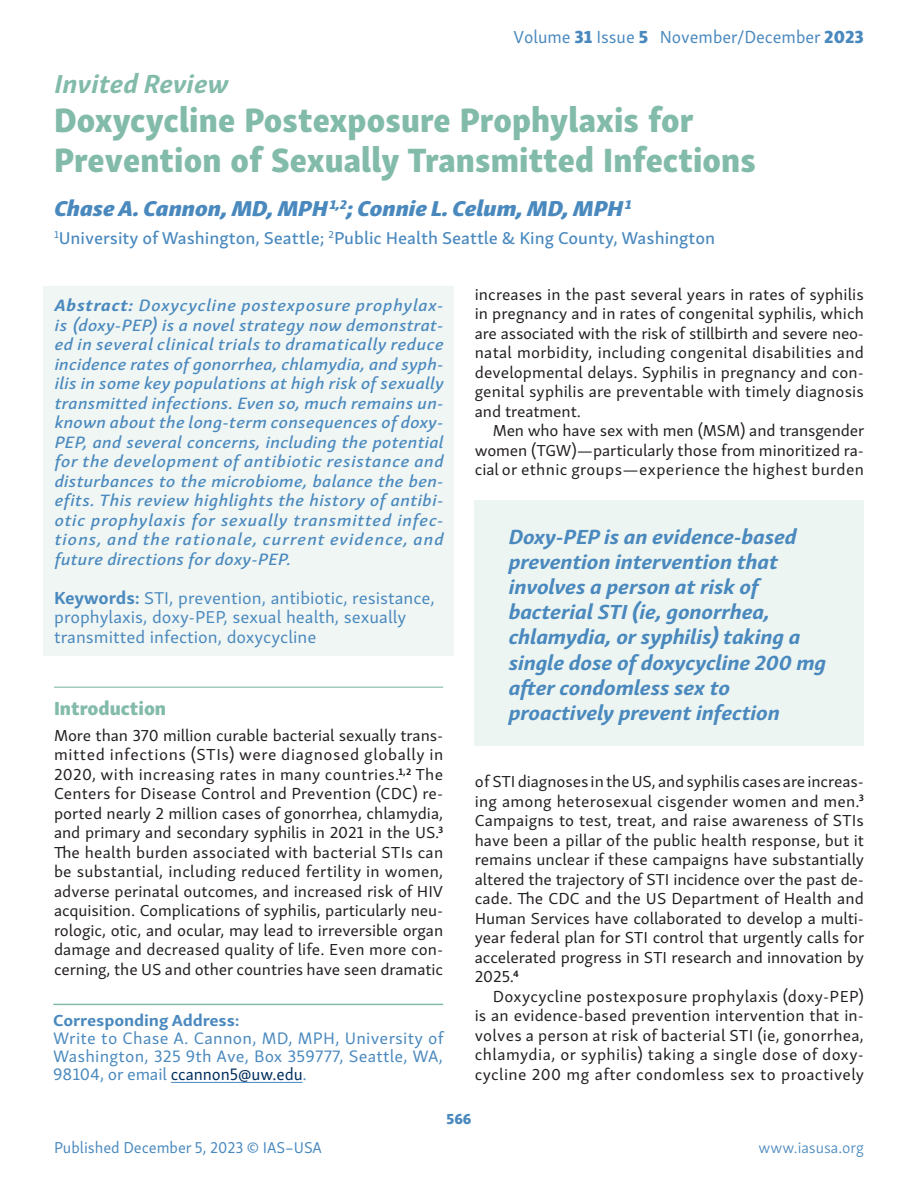
<style>
.page{position:relative;width:918px;height:1188px;background:#fff}
.page>*{position:absolute;margin:0;border:0;box-sizing:border-box;transform-origin:0 0}
.Title{font:34.65px/39.6px "Skolar Sans Latn Eb";letter-spacing:.005em;color:#83bbaa;scale:.95 1}
.Department_over_Title{font:italic 700 26.7px "Skolar Sans Latn";color:#83bbaa;scale:1.06 1}
.Author{font:22.2px "Skolar Sans Latn Eb It";letter-spacing:-.015em;color:#4a89be;scale:1.08 1}
.Call_Out{font:italic 700 21px/25.2px "Skolar Sans Latn";letter-spacing:-.01em;color:#4a89be;scale:1.1 1}
.Section_Head{font:19.5px "Skolar Sans Latn Eb";color:#83bbaa}
.t1{font:18px "Skolar Sans Latn";color:#4a89be}
.Keywords{font:17.7px/19.5px "Skolar Sans Latn";color:#4a89be;scale:1.05 1}
.Affiliation{font:17.7px "Skolar Sans Latn Me";color:#4a89be;scale:1.05 1}
.Send_correspondence{font:17.1px/18px "Skolar Sans Latn";letter-spacing:-.005em;color:#4a89be;text-align:justify;scale:1.05 1}
.Abstract{font:16.8px/19.5px "Skolar Sans Latn Me It";letter-spacing:.025em;color:#4a89be;text-align:justify;scale:1.13 1}
.Author_Correspondence{font:700 16.5px "Skolar Sans Latn";letter-spacing:-.005em;color:#4a89be;scale:1.1 1}
.Text_non-indent{font:16.35px/19.5px "Skolar Sans Latn";letter-spacing:-.005em;color:#231f20;text-align:justify;scale:1.05 1}
.Text_indent{font:16.35px/19.5px "Skolar Sans Latn";letter-spacing:.02em;color:#231f20;text-align:justify;scale:1.05 1}
.t2{font:16.2px "Skolar Sans Latn";color:#4a89be}
.t3{font:300 16.2px "Skolar Sans Latn";color:#4a89be}
.t4{font:15px "Skolar Sans Latn Eb";color:#4a89be}
.s1{font-family:"Skolar Sans Latn Eb"}
.s2{font-family:"Skolar Sans Latn";font-weight:700;font-style:italic}
.s3{font-weight:700;font-size:18px}
.s4{color:#002e5c}
</style>
<div class="page">
<div style="left:44px;top:287px;width:410px;height:369px;background:#f0f6f4"></div>
<hr style="left:54px;top:687px;width:389px;height:1px;background:#83bbaa">
<hr style="left:53px;top:1004px;width:390px;height:1px;background:#83bbaa">
<hr style="left:171px;top:1082px;width:132px;height:1px;background:#4a89be">
<div style="left:475px;top:501px;width:389px;height:245px;background:#edf5f2"></div>
<p class="t1" style="left:513px;top:23px;width:352px">Volume <span class="s1">31</span> Issue <span class="s1">5</span> November/December <span class="s1">2023</span></p>
<p class="Department_over_Title" style="left:54px;top:62px;width:168px">Invited Review</p>
<p class="Title" style="left:54px;top:97px;width:740px">Doxycycline Postexposure Prophylaxis for<br>Prevention of Sexually Transmitted Infections</p>
<p class="Author" style="left:54px;top:190px;width:537px">Chase A. Cannon, MD, MPH<sup>1,2</sup>; Connie L. Celum, MD, MPH<sup>1</sup></p>
<p class="Affiliation" style="left:54px;top:225px;width:631px"><sup>1</sup>University of Washington, Seattle; <sup>2</sup>Public Health Seattle &amp; King County, Washington</p>
<p class="Text_non-indent" style="left:475px;top:283px;width:372px">increases in the past several years in rates of syphilis in pregnancy and in rates of congenital syphilis, which are associated with the risk of stillbirth and severe neo&shy;natal morbidity, including congenital disabilities and developmental delays. Syphilis in pregnancy and con&shy;genital syphilis are preventable with timely diagnosis and treatment.</p>
<p class="Text_indent" style="left:475px;top:419px;width:373px;text-indent:18px">Men who have sex with men (MSM) and transgender women (TGW)—particularly those from minoritized ra&shy;cial or ethnic groups—experience the highest burden</p>
<p class="Abstract" style="left:54px;top:294px;width:347px"><span class="s2">Abstract:</span> Doxycycline postexposure prophylax&shy;is (doxy-PEP) is a novel strategy now demonstrat&shy;ed in several clinical trials to dramatically reduce incidence rates of gonorrhea, chlamydia, and syph&shy;ilis in some key populations at high risk of sexually transmitted infections. Even so, much remains un&shy;known about the long-term consequences of doxy-PEP, and several concerns, including the potential for the development of antibiotic resistance and disturbances to the microbiome, balance the ben&shy;efits. This review highlights the history of antibi&shy;otic prophylaxis for sexually transmitted infec&shy;tions, and the rationale, current evidence, and future directions for doxy-PEP.</p>
<p class="Keywords" style="left:54px;top:587px;width:364px"><span class="s3">Keywords:</span> STI, prevention, antibiotic, resistance, prophylaxis, doxy-PEP, sexual health, sexually transmitted infection, doxycycline</p>
<p class="Call_Out" style="left:508px;top:522px;width:290px">Doxy-PEP is an evidence-based prevention intervention that involves a person at risk of bacterial STI (ie, gonorrhea, chlamydia, or syphilis) taking a single dose of doxycycline 200 mg after condomless sex to proactively prevent infection</p>
<p class="Section_Head" style="left:54px;top:691px;width:114px">Introduction</p>
<p class="Text_non-indent" style="left:54px;top:724px;width:372px">More than 370 million curable bacterial sexually trans&shy;mitted infections (STIs) were diagnosed globally in 2020, with increasing rates in many countries.<sup>1,2</sup> The Centers for Disease Control and Prevention (CDC) re&shy;ported nearly 2 million cases of gonorrhea, chlamydia, and primary and secondary syphilis in 2021 in the US.<sup>3<br></sup>The health burden associated with bacterial STIs can be substantial, including reduced fertility in women, adverse perinatal outcomes, and increased risk of HIV acquisition. Complications of syphilis, particularly neu&shy;rologic, otic, and ocular, may lead to irreversible organ damage and decreased quality of life. Even more con&shy;cerning, the US and other countries have seen dramatic</p>
<p class="Text_indent" style="left:475px;top:770px;width:373px">of STI diagnoses in the US, and syphilis cases are increas&shy;ing among heterosexual cisgender women and men.<sup>3<br></sup>Campaigns to test, treat, and raise awareness of STIs have been a pillar of the public health response, but it remains unclear if these campaigns have substantially altered the trajectory of STI incidence over the past de&shy;cade. The CDC and the US Department of Health and Human Services have collaborated to develop a multi&shy;year federal plan for STI control that urgently calls for accelerated progress in STI research and innovation by 2025.<sup>4</sup></p>
<p class="Text_indent" style="left:475px;top:985px;width:372px;text-indent:18px">Doxycycline postexposure prophylaxis (doxy-PEP) is an evidence-based prevention intervention that in&shy;volves a person at risk of bacterial STI (ie, gonorrhea, chlamydia, or syphilis) taking a single dose of doxy&shy;cycline 200 mg after condomless sex to proactively</p>
<p class="Author_Correspondence" style="left:53px;top:1007px;width:171px">Corresponding Address:</p>
<p class="Send_correspondence" style="left:53px;top:1028px;width:373px">Write to Chase A. Cannon, MD, MPH, University of Washington, 325 9th Ave, Box 359777, Seattle, WA, 98104, or email <span class="s4">ccannon5@uw.edu</span>.</p>
<p class="t4" style="left:447px;top:1106px;width:26px">566</p>
<p class="t2" style="left:54px;top:1136px;width:269px">Published December 5, 2023 © IAS–USA</p>
<p class="t3" style="left:759px;top:1136px;width:107px">www.iasusa.org</p>
</div>
